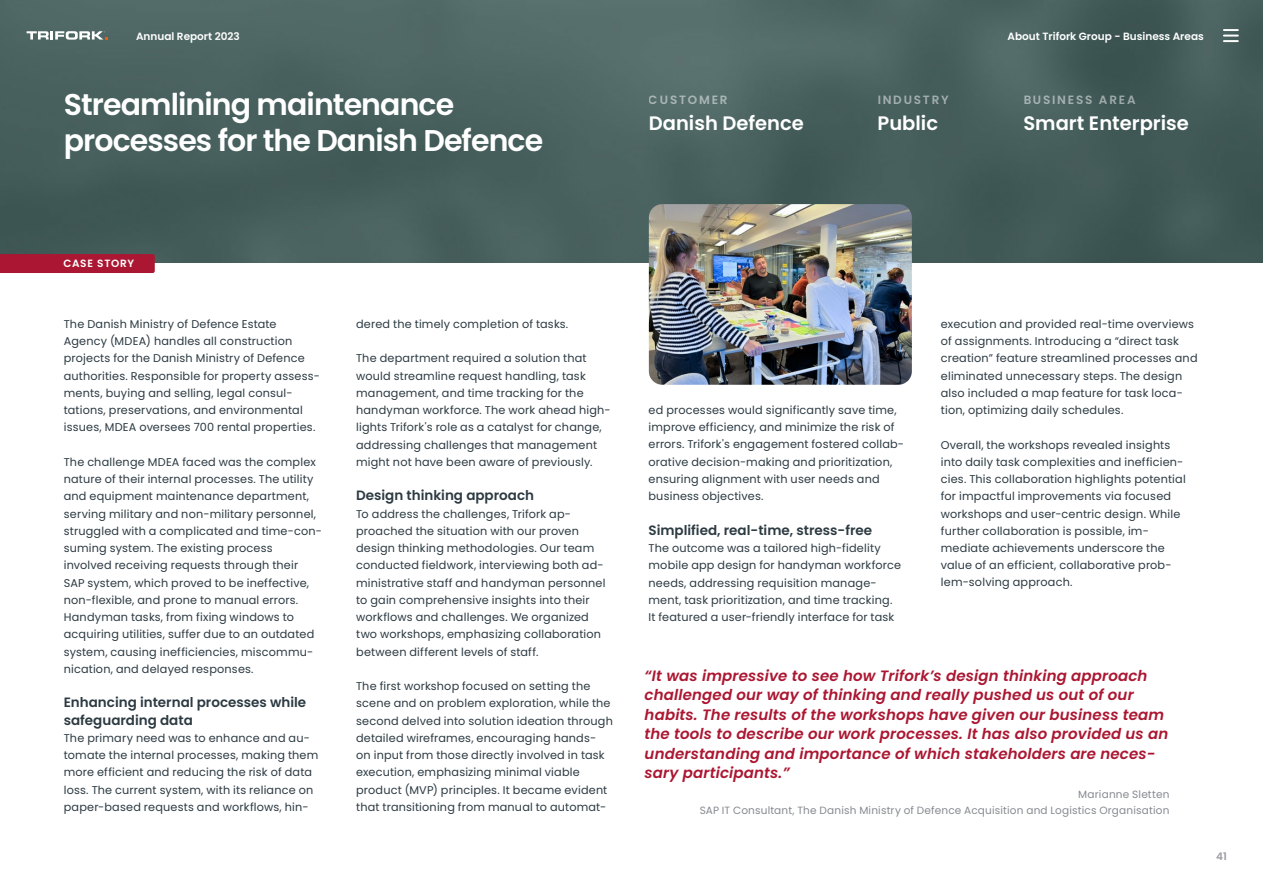
<style>
.page{position:relative;width:1263px;height:893px;background:#fff}
.page>*{position:absolute;margin:0;border:0;box-sizing:border-box;transform-origin:0 0}
.t1{font:600 30px/36px "Poppins";letter-spacing:-.03em;color:#fff}
.t2{font:600 19.5px "Poppins";color:#fff}
.t3{font:italic 600 15px/19.5px "Poppins";letter-spacing:.01em;color:#ab1732}
.t4{font:600 13.5px/17.2px "Poppins";color:#2c3a42}
.t5{font:600 12px "Poppins";letter-spacing:.15em;color:#fff}
.t6{font:11.25px/17.2px "Poppins";letter-spacing:.015em;color:#2c3a42}
.t7{font:10.5px/15.8px "Poppins";letter-spacing:.02em;color:#868990;text-align:right}
.t8{font:600 10.5px "Poppins";color:#fff}
.t9{font:600 10.5px "Poppins";letter-spacing:.065em;color:#fff}
.t10{font:600 10.5px "Poppins";color:#9d9ea4}
</style>
<div class="page">
<img style="left:0;top:0;width:1263px;height:264px">
<svg style="left:27px;top:31px;width:81px;height:9px"></svg>
<svg style="left:1223px;top:29px;width:16px;height:13px"></svg>
<div style="left:0;top:254px;width:155px;height:19px;background:#ab1732"></div>
<img style="left:649px;top:204px;width:263px;height:181px">
<p class="t8" style="left:136px;top:30px;width:105px">Annual Report 2023</p>
<h1 class="t1" style="left:64px;top:87px;width:481px">Streamlining maintenance processes for the Danish Defence</h1>
<p class="t5" style="left:649px;top:92px;width:80px">CUSTOMER</p>
<p class="t5" style="left:877px;top:92px;width:73px">INDUSTRY</p>
<h2 class="t2" style="left:649px;top:112px;width:157px">Danish Defence</h2>
<h2 class="t2" style="left:877px;top:112px;width:62px">Public</h2>
<p class="t8" style="left:1008px;top:30px;width:198px">About Trifork Group - Business Areas</p>
<p class="t5" style="left:1023px;top:92px;width:114px">BUSINESS AREA</p>
<h2 class="t2" style="left:1023px;top:112px;width:167px">Smart Enterprise</h2>
<p class="t9" style="left:63px;top:257px;width:72px">CASE STORY</p>
<p class="t6" style="left:64px;top:315px;width:258px">The Danish Ministry of Defence Estate Agency (MDEA) handles all construction projects for the Danish Ministry of Defence authorities. Responsible for property assess&shy;ments, buying and selling, legal consul&shy;tations, preservations, and environmental issues, MDEA oversees 700 rental properties.</p>
<p class="t6" style="left:64px;top:453px;width:260px">The challenge MDEA faced was the complex nature of their internal processes. The utility and equipment maintenance department, serving military and non-military personnel, struggled with a complicated and time-con&shy;suming system. The existing process involved receiving requests through their<br>SAP system, which proved to be ineffective, non-flexible, and prone to manual errors.<br>Handyman tasks, from fixing windows to acquiring utilities, suffer due to an outdated system, causing inefficiencies, miscommu&shy;nication, and delayed responses.</p>
<p class="t4" style="left:64px;top:694px;width:244px">Enhancing internal processes while safeguarding data</p>
<p class="t6" style="left:64px;top:729px;width:256px">The primary need was to enhance and au&shy;tomate the internal processes, making them more efficient and reducing the risk of data loss. The current system, with its reliance on paper-based requests and workflows, hin-</p>
<p class="t6" style="left:356px;top:315px;width:214px">dered the timely completion of tasks.</p>
<p class="t6" style="left:356px;top:350px;width:256px">The department required a solution that would streamline request handling, task management, and time tracking for the handyman workforce. The work ahead high&shy;lights Trifork's role as a catalyst for change, addressing challenges that management might not have been aware of previously.</p>
<p class="t4" style="left:356px;top:487px;width:179px">Design thinking approach</p>
<p class="t6" style="left:356px;top:505px;width:251px">To address the challenges, Trifork ap&shy;proached the situation with our proven design thinking methodologies. Our team conducted fieldwork, interviewing both ad&shy;ministrative staff and handyman personnel to gain comprehensive insights into their workflows and challenges. We organized two workshops, emphasizing collaboration between different levels of staff.</p>
<p class="t6" style="left:356px;top:677px;width:258px">The first workshop focused on setting the scene and on problem exploration, while the second delved into solution ideation through detailed wireframes, encouraging hands&shy;on input from those directly involved in task execution, emphasizing minimal viable product (MVP) principles. It became evident that transitioning from manual to automat-</p>
<p class="t6" style="left:648px;top:401px;width:257px">ed processes would significantly save time, improve efficiency, and minimize the risk of errors. Trifork's engagement fostered collab&shy;orative decision-making and prioritization, ensuring alignment with user needs and business objectives.</p>
<p class="t4" style="left:648px;top:521px;width:225px">Simplified, real-time, stress-free</p>
<p class="t6" style="left:648px;top:539px;width:254px">The outcome was a tailored high-fidelity mobile app design for handyman workforce needs, addressing requisition manage&shy;ment, task prioritization, and time tracking.<br>It featured a user-friendly interface for task</p>
<p class="t6" style="left:941px;top:315px;width:258px">execution and provided real-time overviews of assignments. Introducing a “direct task creation” feature streamlined processes and eliminated unnecessary steps. The design also included a map feature for task loca&shy;tion, optimizing daily schedules.</p>
<p class="t6" style="left:941px;top:436px;width:246px">Overall, the workshops revealed insights into daily task complexities and inefficien&shy;cies. This collaboration highlights potential for impactful improvements via focused workshops and user-centric design. While further collaboration is possible, im&shy;mediate achievements underscore the value of an efficient, collaborative prob&shy;lem-solving approach.</p>
<p class="t3" style="left:645px;top:666px;width:525px">“It was impressive to see how Trifork’s design thinking approach challenged our way of thinking and really pushed us out of our habits. The results of the workshops have given our business team the tools to describe our work processes. It has also provided us an understanding and importance of which stakeholders are neces&shy;sary participants.”</p>
<p class="t7" style="left:700px;top:787px;width:471px">Marianne Sletten<br>SAP IT Consultant, The Danish Ministry of Defence Acquisition and Logistics Organisation</p>
<p class="t10" style="left:1216px;top:850px;width:12px">41</p>
</div>
